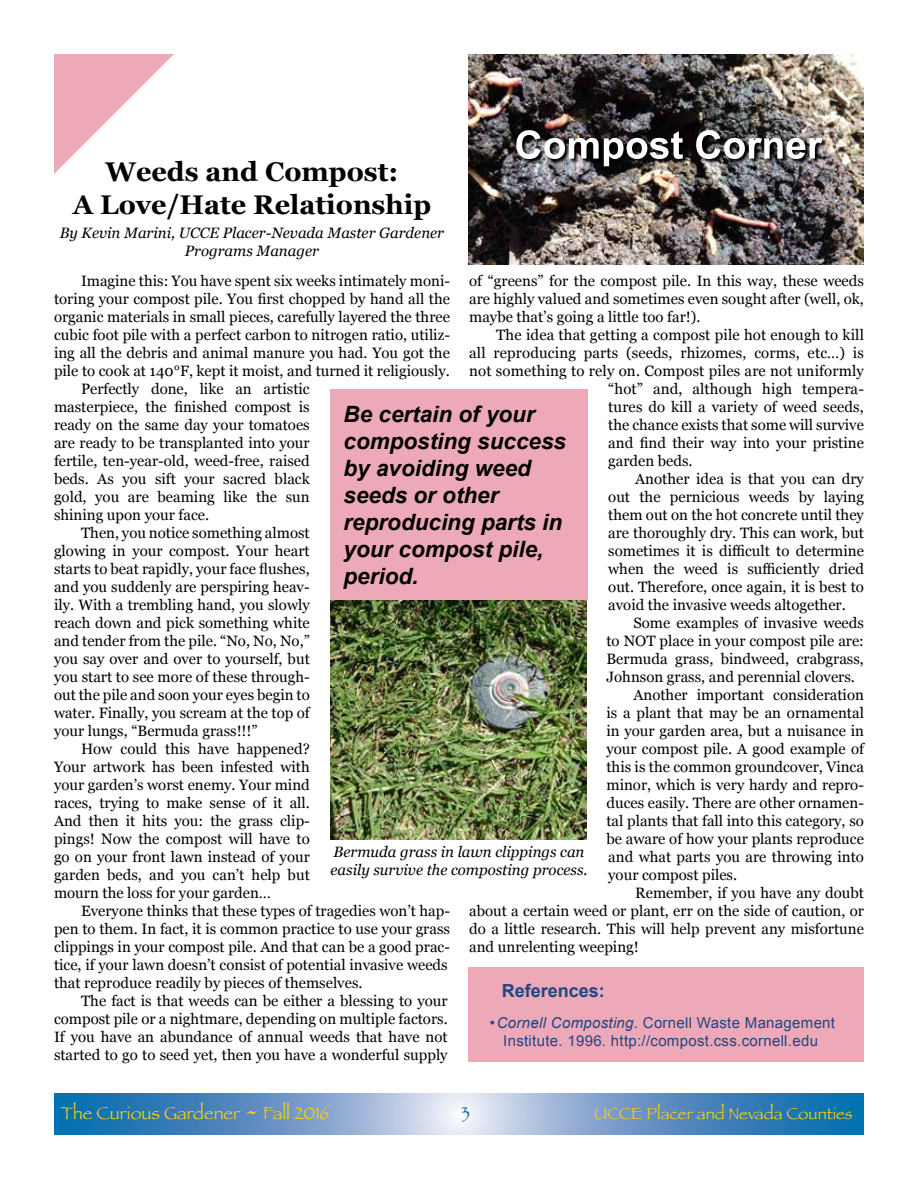
<style>
.page{position:relative;width:918px;height:1188px;background:#fff}
.page>*{position:absolute;margin:0;border:0;box-sizing:border-box;transform-origin:0 0}
.t1{font:700 27px/32.4px "Georgia";color:#000;text-align:center}
.t2{font:italic 700 22.5px/27px "Arial";color:#000}
.t3{font:18px "Papyrus";color:#f9d10a}
.t4{font:700 18px "Arial";color:#1f4585}
.t5{font:18px "Papyrus";color:#0272b1}
.t6{font:16.5px "Papyrus";color:#f9d10a}
.t7{font:15px/18px "Georgia";color:#000;text-align:justify}
.t8{font:italic 15px/18px "Georgia";color:#000;text-align:center}
.t9{font:15px/18px "Arial";letter-spacing:.02em;color:#1f4585;text-align:center}
.s1{font-style:italic}
.s2{font-size:27px}
</style>
<div class="page">
<svg style="left:54px;top:1094px;width:810px;height:41px;background:#6899c8"></svg>
<img style="left:468px;top:54px;width:395px;height:211px">
<svg style="left:516px;top:130px;width:312px;height:42px;background:#777172"></svg>
<svg style="left:516px;top:130px;width:307px;height:36px"></svg>
<div style="left:468px;top:968px;width:396px;height:94px;background:#eda9b7"></div>
<div style="left:330px;top:389px;width:258px;height:211px;background:#eda9b7"></div>
<img style="left:330px;top:600px;width:256px;height:239px">
<svg style="left:54px;top:54px;width:120px;height:120px"></svg>
<h1 class="t1" style="left:73px;top:154px;width:360px">Weeds and Compost:<br>A Love/Hate Relationship</h1>
<p class="t8" style="left:60px;top:224px;width:386px">By Kevin Marini, UCCE Placer-Nevada Master Gardener<br>Programs Manager</p>
<p class="t7" style="left:81px;top:271px;width:371px">Imagine this: You have spent six weeks intimately moni-</p>
<p class="t7" style="left:54px;top:289px;width:397px">toring your compost pile. You first chopped by hand all the</p>
<p class="t7" style="left:54px;top:307px;width:397px">organic materials in small pieces, carefully layered the three</p>
<p class="t7" style="left:54px;top:325px;width:397px">cubic foot pile with a perfect carbon to nitrogen ratio, utiliz-</p>
<p class="t7" style="left:54px;top:343px;width:397px">ing all the debris and animal manure you had. You got the</p>
<p class="t7" style="left:54px;top:361px;width:397px">pile to cook at 140°F, kept it moist, and turned it religiously.</p>
<p class="t7" style="left:81px;top:379px;width:230px">Perfectly done, like an artistic</p>
<p class="t7" style="left:54px;top:397px;width:257px">masterpiece, the finished compost is</p>
<p class="t7" style="left:54px;top:415px;width:257px">ready on the same day your tomatoes</p>
<p class="t7" style="left:54px;top:433px;width:257px">are ready to be transplanted into your</p>
<p class="t7" style="left:54px;top:451px;width:257px">fertile, ten-year-old, weed-free, raised</p>
<p class="t7" style="left:54px;top:469px;width:257px">beds. As you sift your sacred black</p>
<p class="t7" style="left:54px;top:487px;width:257px">gold, you are beaming like the sun</p>
<p class="t7" style="left:54px;top:505px;width:157px">shining upon your face.</p>
<p class="t7" style="left:81px;top:523px;width:230px">Then, you notice something almost</p>
<p class="t7" style="left:54px;top:541px;width:257px">glowing in your compost. Your heart</p>
<p class="t7" style="left:54px;top:559px;width:257px">starts to beat rapidly, your face flushes,</p>
<p class="t7" style="left:54px;top:577px;width:257px">and you suddenly are perspiring heav-</p>
<p class="t7" style="left:54px;top:595px;width:257px">ily. With a trembling hand, you slowly</p>
<p class="t7" style="left:54px;top:613px;width:257px">reach down and pick something white</p>
<p class="t7" style="left:54px;top:631px;width:257px">and tender from the pile. “No, No, No,”</p>
<p class="t7" style="left:54px;top:649px;width:257px">you say over and over to yourself, but</p>
<p class="t7" style="left:54px;top:667px;width:257px">you start to see more of these through-</p>
<p class="t7" style="left:54px;top:685px;width:257px">out the pile and soon your eyes begin to</p>
<p class="t7" style="left:54px;top:703px;width:257px">water. Finally, you scream at the top of</p>
<p class="t7" style="left:54px;top:721px;width:205px">your lungs, “Bermuda grass!!!”</p>
<p class="t7" style="left:81px;top:739px;width:230px">How could this have happened?</p>
<p class="t7" style="left:54px;top:757px;width:257px">Your artwork has been infested with</p>
<p class="t7" style="left:54px;top:775px;width:257px">your garden’s worst enemy. Your mind</p>
<p class="t7" style="left:54px;top:793px;width:257px">races, trying to make sense of it all.</p>
<p class="t7" style="left:54px;top:811px;width:257px">And then it hits you: the grass clip-</p>
<p class="t7" style="left:54px;top:829px;width:257px">pings! Now the compost will have to</p>
<p class="t7" style="left:54px;top:847px;width:257px">go on your front lawn instead of your</p>
<p class="t7" style="left:54px;top:865px;width:257px">garden beds, and you can’t help but</p>
<p class="t7" style="left:54px;top:883px;width:219px">mourn the loss for your garden…</p>
<p class="t7" style="left:81px;top:901px;width:370px">Everyone thinks that these types of tragedies won’t hap-</p>
<p class="t7" style="left:54px;top:919px;width:397px">pen to them. In fact, it is common practice to use your grass</p>
<p class="t7" style="left:54px;top:937px;width:397px">clippings in your compost pile. And that can be a good prac-</p>
<p class="t7" style="left:54px;top:955px;width:395px">tice, if your lawn doesn’t consist of potential invasive weeds</p>
<p class="t7" style="left:54px;top:973px;width:310px">that reproduce readily by pieces of themselves.</p>
<p class="t7" style="left:81px;top:991px;width:368px">The fact is that weeds can be either a blessing to your</p>
<p class="t7" style="left:54px;top:1009px;width:395px">compost pile or a nightmare, depending on multiple factors.</p>
<p class="t7" style="left:54px;top:1027px;width:395px">If you have an abundance of annual weeds that have not</p>
<p class="t7" style="left:54px;top:1045px;width:395px">started to go to seed yet, then you have a wonderful supply</p>
<p class="t7" style="left:469px;top:271px;width:396px">of “greens” for the compost pile. In this way, these weeds are highly valued and sometimes even sought after (well, ok, maybe that’s going a little too far!).</p>
<p class="t7" style="left:496px;top:325px;width:369px">The idea that getting a compost pile hot enough to kill</p>
<p class="t7" style="left:469px;top:343px;width:396px">all reproducing parts (seeds, rhizomes, corms, etc…) is</p>
<p class="t7" style="left:469px;top:361px;width:396px">not something to rely on. Compost piles are not uniformly</p>
<p class="t7" style="left:608px;top:379px;width:257px">“hot” and, although high tempera-</p>
<p class="t7" style="left:608px;top:397px;width:257px">tures do kill a variety of weed seeds,</p>
<p class="t7" style="left:608px;top:415px;width:257px">the chance exists that some will survive</p>
<p class="t7" style="left:608px;top:433px;width:257px">and find their way into your pristine</p>
<p class="t7" style="left:608px;top:451px;width:86px">garden beds.</p>
<p class="t7" style="left:635px;top:469px;width:230px">Another idea is that you can dry</p>
<p class="t7" style="left:608px;top:487px;width:257px">out the pernicious weeds by laying</p>
<p class="t7" style="left:608px;top:505px;width:257px">them out on the hot concrete until they</p>
<p class="t7" style="left:608px;top:523px;width:257px">are thoroughly dry. This can work, but</p>
<p class="t7" style="left:608px;top:541px;width:257px">sometimes it is difficult to determine</p>
<p class="t7" style="left:608px;top:559px;width:257px">when the weed is sufficiently dried</p>
<p class="t7" style="left:608px;top:577px;width:257px">out. Therefore, once again, it is best to</p>
<p class="t7" style="left:608px;top:595px;width:239px">avoid the invasive weeds altogether.</p>
<p class="t7" style="left:633px;top:613px;width:232px">Some examples of invasive weeds</p>
<p class="t7" style="left:606px;top:631px;width:259px">to NOT place in your compost pile are:</p>
<p class="t7" style="left:606px;top:649px;width:259px">Bermuda grass, bindweed, crabgrass,</p>
<p class="t7" style="left:606px;top:667px;width:250px">Johnson grass, and perennial clovers.</p>
<p class="t7" style="left:633px;top:685px;width:232px">Another important consideration</p>
<p class="t7" style="left:606px;top:703px;width:259px">is a plant that may be an ornamental</p>
<p class="t7" style="left:606px;top:721px;width:259px">in your garden area, but a nuisance in</p>
<p class="t7" style="left:606px;top:739px;width:259px">your compost pile. A good example of</p>
<p class="t7" style="left:606px;top:757px;width:259px">this is the common groundcover, Vinca</p>
<p class="t7" style="left:606px;top:775px;width:259px">minor, which is very hardy and repro-</p>
<p class="t7" style="left:606px;top:793px;width:259px">duces easily. There are other ornamen-</p>
<p class="t7" style="left:606px;top:811px;width:259px">tal plants that fall into this category, so</p>
<p class="t7" style="left:606px;top:829px;width:259px">be aware of how your plants reproduce</p>
<p class="t7" style="left:608px;top:847px;width:257px">and what parts you are throwing into</p>
<p class="t7" style="left:608px;top:865px;width:130px">your compost piles.</p>
<p class="t7" style="left:635px;top:883px;width:230px">Remember, if you have any doubt</p>
<p class="t7" style="left:469px;top:901px;width:396px">about a certain weed or plant, err on the side of caution, or</p>
<p class="t7" style="left:469px;top:919px;width:396px">do a little research. This will help prevent any misfortune</p>
<p class="t7" style="left:469px;top:937px;width:171px">and unrelenting weeping!</p>
<p class="t4" style="left:502px;top:978px;width:105px">References:</p>
<p class="t9" style="left:490px;top:1014px;width:347px"><span class="s1">• Cornell Composting</span>. Cornell Waste Management<br>Institute. 1996. http://compost.css.cornell.edu</p>
<h2 class="t2" style="left:344px;top:401px;width:224px">Be certain of your composting success by avoiding weed seeds or other reproducing parts in your compost pile, period.</h2>
<p class="t8" style="left:331px;top:842px;width:258px;text-align:left">Bermuda grass in lawn clippings can easily survive the composting process.</p>
<p class="t3" style="left:61px;top:1102px;width:270px">The Curious Gardener <span class="s2">~</span> Fall 2016</p>
<p class="t5" style="left:461px;top:1102px;width:10px">3</p>
<p class="t6" style="left:594px;top:1103px;width:260px">UCCE Placer and Nevada Counties</p>
</div>
